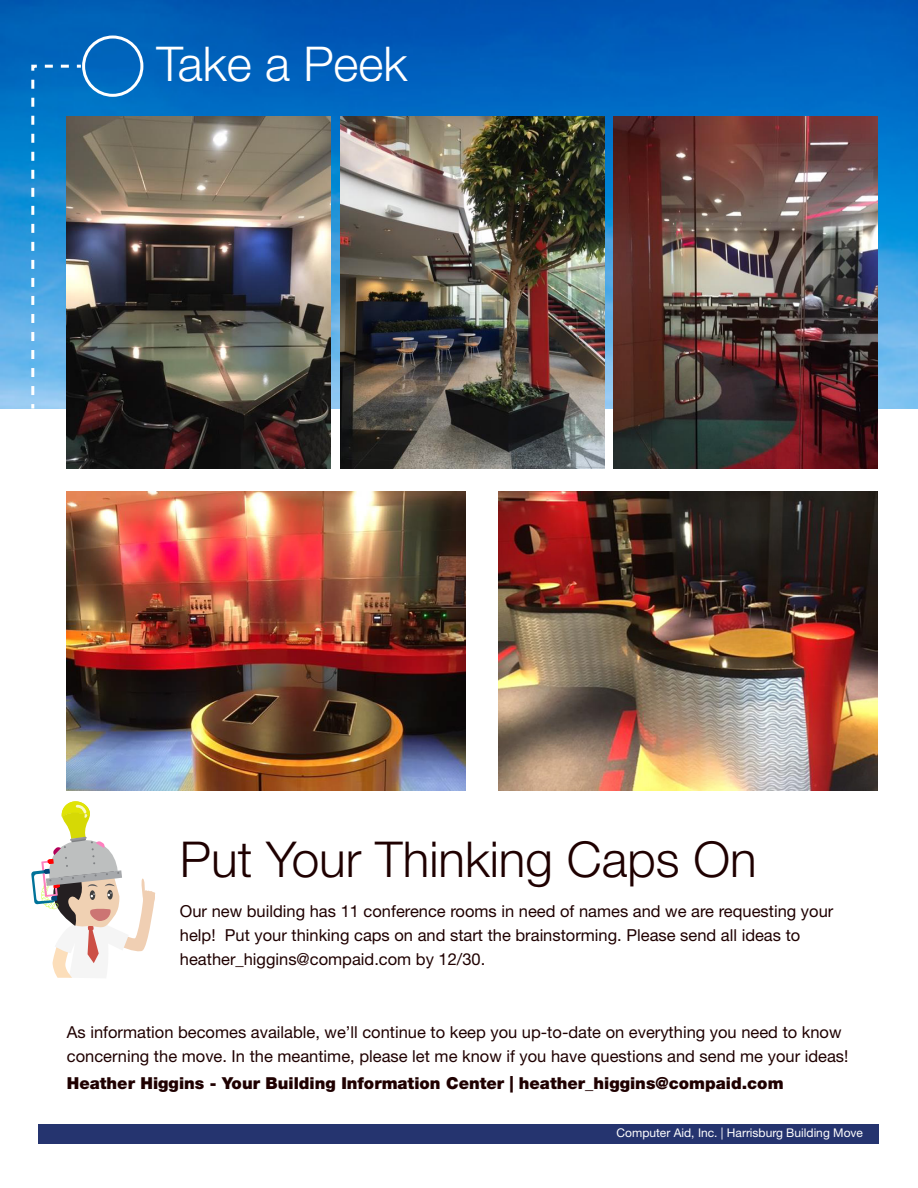
<style>
.page{position:relative;width:918px;height:1188px;background:#fff}
.page>*{position:absolute;margin:0;border:0;box-sizing:border-box;transform-origin:0 0}
.t1{font:300 49.5px "Helvetica Neue LT Std";color:#1f0000}
.t2{font:300 48px "Helvetica Neue LT Std";color:#fff}
.t3{font:16.5px/24px "Helvetica Neue LT Std";color:#1f0000}
.t4{font:900 16.5px "Helvetica Neue LT Std";color:#1f0000}
.t5{font:12px "Helvetica Neue LT Std";color:#fff}
</style>
<div class="page">
<img style="left:0;top:0;width:918px;height:408px">
<div style="left:82px;top:36px;width:61px;height:61px;border:3px solid #fff;border-radius:50%"></div>
<svg style="left:30px;top:63px;width:54px;height:349px"></svg>
<div style="left:39px;top:1124px;width:840px;height:20px;background:#25346f"></div>
<img style="left:613px;top:117px;width:265px;height:352px">
<img style="left:498px;top:492px;width:380px;height:298px">
<img style="left:67px;top:492px;width:398px;height:298px">
<img style="left:67px;top:117px;width:264px;height:352px">
<img style="left:340px;top:117px;width:264px;height:352px">
<svg style="left:31px;top:801px;width:124px;height:177px"></svg>
<h2 class="t2" style="left:157px;top:34px;width:252px">Take a Peek</h2>
<h1 class="t1" style="left:180px;top:829px;width:578px">Put Your Thinking Caps On</h1>
<p class="t3" style="left:180px;top:899px;width:655px">Our new building has 11 conference rooms in need of names and we are requesting your help! Put your thinking caps on and start the brainstorming. Please send all ideas to heather_higgins@compaid.com by 12/30.</p>
<p class="t3" style="left:67px;top:1020px;width:783px">As information becomes available, we’ll continue to keep you up-to-date on everything you need to know concerning the move. In the meantime, please let me know if you have questions and send me your ideas!</p>
<p class="t4" style="left:67px;top:1073px;width:718px">Heather Higgins - Your Building Information Center | heather_higgins@compaid.com</p>
<p class="t5" style="left:617px;top:1126px;width:248px">Computer Aid, Inc. | Harrisburg Building Move</p>
</div>
